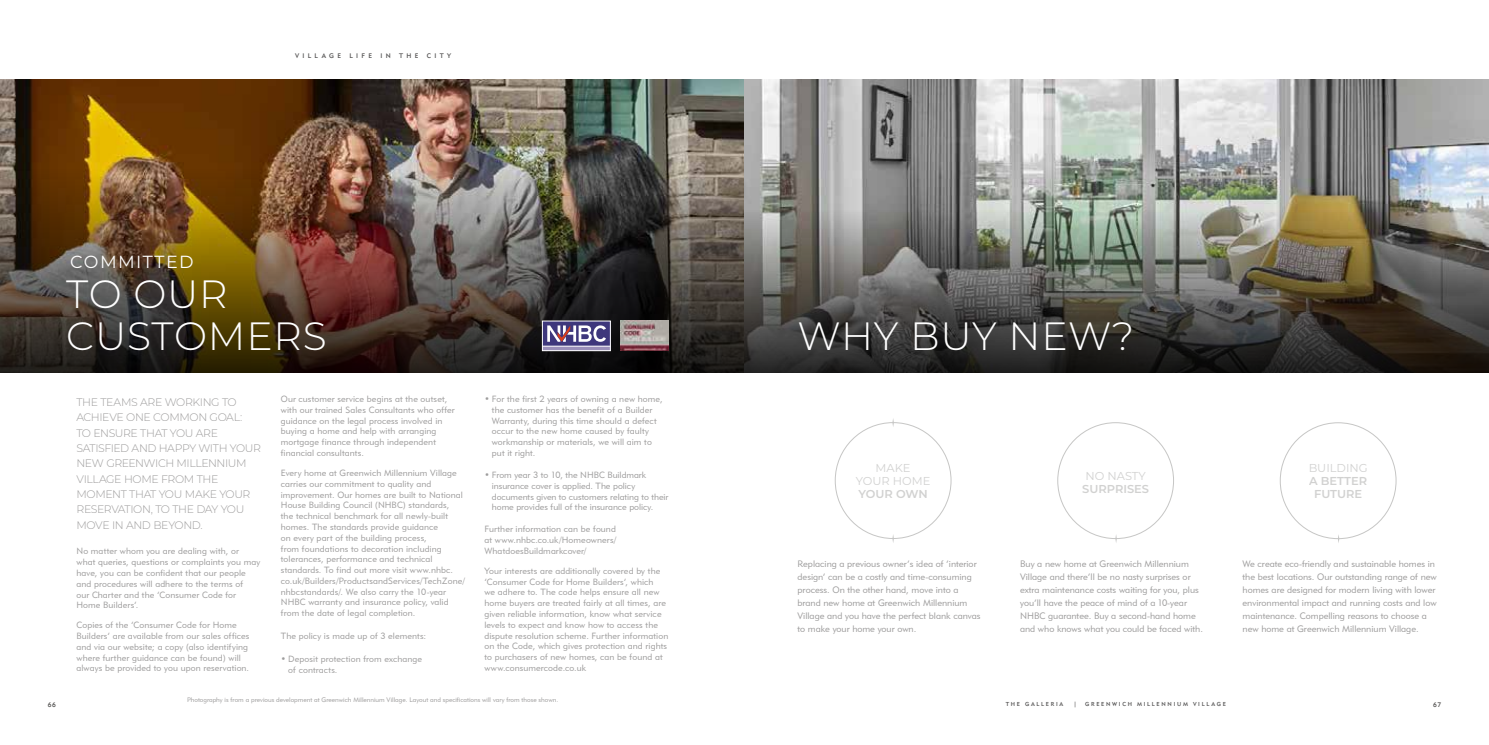
<style>
.page{position:relative;width:1489px;height:745px;background:#fff}
.page>*{position:absolute;margin:0;border:0;box-sizing:border-box;transform-origin:0 0}
.t1{font:300 39.38px/42px "Montserrat";letter-spacing:.02em;color:#fff}
.t2{font:17.5px "Montserrat";letter-spacing:.08em;color:#fff}
.t3{font:600 11.46px/13.1px "Montserrat";color:#c6c6c5;text-align:center}
.t4{font:11.46px/13.1px "Montserrat";color:#c6c6c5;text-align:center}
.t5{font:300 10.94px/15.3px "Montserrat";letter-spacing:-.035em;color:#9d9c9c}
.t6{font:9.28px/13.1px "Geometric 415 BT Lite A";color:#9d9c9c}
.t7{font:8.92px/10.8px "Geometric 415 BT Lite A";letter-spacing:.01em;color:#9d9c9c}
.t8{font:6.56px "Geometric 415 BT Lite A";color:#9d9c9c}
.t9{font:6.56px "Geometric 415 BT Medium A";letter-spacing:.5em;color:#575656}
.t10{font:6.56px "Geometric 415 BT Medium A";color:#585756}
.t11{font:5.69px "Geometric 415 BT Medium A";letter-spacing:.3em;color:#575656}
</style>
<div class="page">
<img style="left:0;top:79px;width:1488px;height:130px">
<img style="left:0;top:169px;width:744px;height:203px">
<img style="left:620px;top:321px;width:48px;height:29px">
<svg style="left:544px;top:323px;width:64px;height:23px"></svg>
<hr style="left:542px;top:346px;width:68px;height:4px;background:#9a8fb9">
<svg style="left:547px;top:325px;width:59px;height:16px"></svg>
<hr style="left:542px;top:346px;width:68px;height:1px;background:#fff">
<svg style="left:744px;top:209px;width:744px;height:163px;background:#595750"></svg>
<p class="t9" style="left:295px;top:51px;width:47px">VILLAGE</p>
<p class="t9" style="left:349px;top:51px;width:24px">LIFE</p>
<p class="t9" style="left:380px;top:51px;width:12px">I N</p>
<p class="t9" style="left:399px;top:51px;width:21px">THE</p>
<p class="t9" style="left:427px;top:51px;width:26px">CITY</p>
<h2 class="t2" style="left:70px;top:250px;width:125px">COMMITTED</h2>
<h1 class="t1" style="left:66px;top:272px;width:262px">TO OUR<br>CUSTOMERS</h1>
<h1 class="t1" style="left:797px;top:313px;width:338px">WHY BUY NEW?</h1>
<p class="t7" style="left:281px;top:393px;width:175px">Our customer service begins at the outset, with our trained Sales Consultants who offer guidance on the legal process involved in buying a home and help with arranging mortgage finance through independent financial consultants.</p>
<p class="t7" style="left:281px;top:467px;width:185px">Every home at Greenwich Millennium Village carries our commitment to quality and improvement. Our homes are built to National House Building Council (NHBC) standards,<br>the technical benchmark for all newly-built homes. The standards provide guidance<br>on every part of the building process,<br>from foundations to decoration including tolerances, performance and technical standards. To find out more visit www.nhbc. co.uk/Builders/ProductsandServices/TechZone/ nhbcstandards/. We also carry the 10-year NHBC warranty and insurance policy, valid from the date of legal completion.</p>
<p class="t7" style="left:281px;top:629px;width:147px">The policy is made up of 3 elements:</p>
<p class="t7" style="left:288px;top:652px;width:135px;text-indent:-7px">• Deposit protection from exchange of contracts.</p>
<p class="t7" style="left:492px;top:393px;width:172px;text-indent:-7px">• For the first 2 years of owning a new home, the customer has the benefit of a Builder Warranty, during this time should a defect occur to the new home caused by faulty workmanship or materials, we will aim to put it right.</p>
<p class="t7" style="left:492px;top:469px;width:178px;text-indent:-7px">• From year 3 to 10, the NHBC Buildmark insurance cover is applied. The policy documents given to customers relating to their home provides full of the insurance policy.</p>
<p class="t7" style="left:484px;top:523px;width:133px;text-align:justify">Further information can be found at www.nhbc.co.uk/Homeowners/ WhatdoesBuildmarkcover/</p>
<p class="t7" style="left:484px;top:565px;width:185px">Your interests are additionally covered by the ‘Consumer Code for Home Builders’, which<br>we adhere to. The code helps ensure all new home buyers are treated fairly at all times, are given reliable information, know what service levels to expect and know how to access the dispute resolution scheme. Further information on the Code, which gives protection and rights to purchasers of new homes, can be found at www.consumercode.co.uk</p>
<p class="t8" style="left:187px;top:695px;width:373px">Photography is from a previous development at Greenwich Millennium Village. Layout and specifications will vary from those shown.</p>
<p class="t5" style="left:76px;top:394px;width:186px">THE TEAMS ARE WORKING TO<br>ACHIEVE ONE COMMON GOAL:<br>TO ENSURE THAT YOU ARE<br>SATISFIED AND HAPPY WITH YOUR<br>NEW GREENWICH MILLENNIUM<br>VILLAGE HOME FROM THE<br>MOMENT THAT YOU MAKE YOUR<br>RESERVATION, TO THE DAY YOU<br>MOVE IN AND BEYOND.</p>
<p class="t7" style="left:76px;top:545px;width:185px">No matter whom you are dealing with, or<br>what queries, questions or complaints you may have, you can be confident that our people and procedures will adhere to the terms of<br>our Charter and the ‘Consumer Code for Home Builders’.</p>
<p class="t7" style="left:76px;top:619px;width:174px">Copies of the ‘Consumer Code for Home Builders’ are available from our sales offices and via our website; a copy (also identifying where further guidance can be found) will always be provided to you upon reservation.</p>
<p class="t4" style="left:855px;top:460px;width:76px">MAKE<br>YOUR HOME</p>
<p class="t3" style="left:858px;top:486px;width:71px">YOUR OWN</p>
<p class="t4" style="left:1308px;top:460px;width:61px">BUILDING</p>
<p class="t3" style="left:1308px;top:473px;width:60px">A BETTER<br>FUTURE</p>
<p class="t4" style="left:1085px;top:468px;width:62px">NO NASTY</p>
<p class="t3" style="left:1082px;top:481px;width:68px">SURPRISES</p>
<p class="t6" style="left:797px;top:556px;width:184px">Replacing a previous owner’s idea of ‘interior design’ can be a costly and time-consuming process. On the other hand, move into a brand new home at Greenwich Millennium Village and you have the perfect blank canvas to make your home your own.</p>
<p class="t6" style="left:1020px;top:556px;width:184px">Buy a new home at Greenwich Millennium Village and there’ll be no nasty surprises or extra maintenance costs waiting for you, plus you’ll have the peace of mind of a 10-year NHBC guarantee. Buy a second-hand home and who knows what you could be faced with.</p>
<p class="t6" style="left:1242px;top:556px;width:196px">We create eco-friendly and sustainable homes in the best locations. Our outstanding range of new homes are designed for modern living with lower environmental impact and running costs and low maintenance. Compelling reasons to choose a new home at Greenwich Millennium Village.</p>
<p class="t10" style="left:48px;top:699px;width:10px">66</p>
<p class="t11" style="left:1005px;top:700px;width:59px">THE GALLERIA</p>
<p class="t11" style="left:1073px;top:699px;width:4px">|</p>
<p class="t11" style="left:1085px;top:700px;width:142px">GREENWICH MILLENNIUM VILLAGE</p>
<p class="t10" style="left:1432px;top:699px;width:10px">67</p>
</div>
